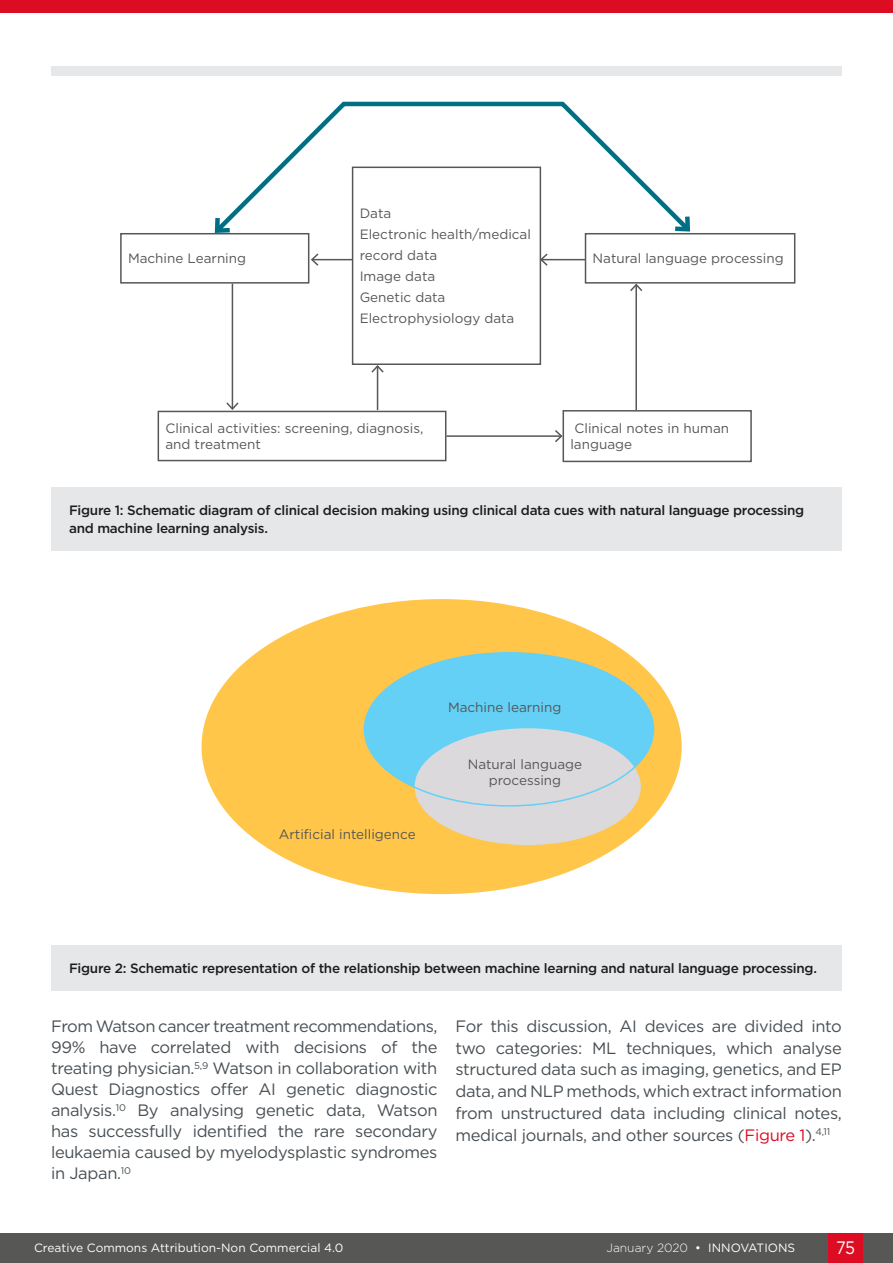
<style>
.page{position:relative;width:893px;height:1263px;background:#fff}
.page>*{position:absolute;margin:0;border:0;box-sizing:border-box;transform-origin:0 0}
.t1{font:18px "Gotham";color:#fff;scale:.9 1}
.Body_Text{font:16.5px/21px "Gotham";letter-spacing:-.02em;color:#484f54;text-align:justify}
.t2{font:13.5px/16.2px "Gotham";color:#575756}
.t3{font:500 13.5px/18px "Gotham";letter-spacing:-.02em;color:#1d1d1d}
.t4{font:12px "Gotham";color:#fff}
.s1{color:#dc0c23}
.s2{font-weight:300}
</style>
<div class="page">
<div style="left:0;top:1233px;width:893px;height:30px;background:#575756"></div>
<div style="left:829px;top:1233px;width:34px;height:30px;background:#dc0c23"></div>
<div style="left:0;top:0;width:893px;height:13px;background:#dc0c23"></div>
<div style="left:51px;top:488px;width:791px;height:63px;background:#e6e7e9"></div>
<hr style="left:312px;top:259px;width:44px;height:1px;background:#575756">
<svg style="left:311px;top:253px;width:9px;height:13px"></svg>
<div style="left:562px;top:410px;width:190px;height:52px;border:2px solid #575756"></div>
<div style="left:585px;top:233px;width:210px;height:51px;border:2px solid #575756"></div>
<div style="left:353px;top:167px;width:187px;height:197px;background:#fff"></div>
<div style="left:352px;top:167px;width:189px;height:198px;border:2px solid #575756"></div>
<div style="left:158px;top:411px;width:288px;height:50px;border:2px solid #575756"></div>
<div style="left:120px;top:233px;width:189px;height:51px;border:2px solid #575756"></div>
<hr style="left:541px;top:259px;width:44px;height:1px;background:#575756">
<svg style="left:539px;top:252px;width:10px;height:15px"></svg>
<hr style="left:232px;top:284px;width:1px;height:125px;background:#575756">
<svg style="left:225px;top:401px;width:15px;height:10px"></svg>
<hr style="left:377px;top:366px;width:1px;height:44px;background:#575756">
<svg style="left:370px;top:364px;width:15px;height:10px"></svg>
<hr style="left:446px;top:435px;width:115px;height:2px;background:#575756">
<svg style="left:553px;top:428px;width:11px;height:16px"></svg>
<hr style="left:635px;top:285px;width:2px;height:125px;background:#575756">
<svg style="left:628px;top:282px;width:16px;height:11px"></svg>
<svg style="left:211px;top:101px;width:483px;height:136px"></svg>
<svg style="left:212px;top:213px;width:22px;height:22px"></svg>
<svg style="left:670px;top:212px;width:22px;height:22px"></svg>
<div style="left:51px;top:67px;width:791px;height:9px;background:#e6e7e9"></div>
<div style="left:51px;top:945px;width:791px;height:45px;background:#e6e7e9"></div>
<div style="left:202px;top:599px;width:480px;height:295px;background:#ffc649;border-radius:50%"></div>
<div style="left:364px;top:653px;width:289px;height:153px;background:#64d0f6;border-radius:50%"></div>
<div style="left:415px;top:728px;width:226px;height:117px;background:#dbd9dc;border-radius:50%"></div>
<p class="t2" style="left:128px;top:250px;width:120px">Machine Learning</p>
<p class="t2" style="left:360px;top:205px;width:33px">Data</p>
<p class="t2" style="left:360px;top:223px;width:173px;line-height:21px">Electronic health/medical record data</p>
<p class="t2" style="left:360px;top:268px;width:77px">Image data</p>
<p class="t2" style="left:360px;top:289px;width:87px">Genetic data</p>
<p class="t2" style="left:360px;top:310px;width:156px">Electrophysiology data</p>
<p class="t2" style="left:165px;top:419px;width:260px">Clinical activities: screening, diagnosis, and treatment</p>
<p class="t2" style="left:593px;top:250px;width:193px">Natural language processing</p>
<p class="t2" style="left:570px;top:420px;width:160px;text-indent:4px">Clinical notes in human language</p>
<p class="t3" style="left:69px;top:501px;width:737px">Figure 1: Schematic diagram of clinical decision making using clinical data cues with natural language processing and machine learning analysis.</p>
<p class="t2" style="left:448px;top:699px;width:115px">Machine learning</p>
<p class="t2" style="left:279px;top:825px;width:138px">Artificial intelligence</p>
<p class="t2" style="left:468px;top:755px;width:116px;text-align:center">Natural language processing</p>
<p class="t3" style="left:69px;top:959px;width:749px">Figure 2: Schematic representation of the relationship between machine learning and natural language processing.</p>
<p class="Body_Text" style="left:51px;top:1015px;width:388px">From Watson cancer treatment recommendations, 99% have correlated with decisions of the treating physician.<sup>5,9</sup> Watson in collaboration with Quest Diagnostics offer AI genetic diagnostic analysis.<sup>10</sup> By analysing genetic data, Watson has successfully identified the rare secondary leukaemia caused by myelodysplastic syndromes in Japan.<sup>10</sup></p>
<p class="Body_Text" style="left:455px;top:1015px;width:388px;line-height:21.8px">For this discussion, AI devices are divided into two categories: ML techniques, which analyse structured data such as imaging, genetics, and EP data, and NLP methods, which extract information from unstructured data including clinical notes, medical journals, and other sources (<span class="s1">Figure 1</span>).<sup>4,11</sup></p>
<p class="t4" style="left:34px;top:1240px;width:311px">Creative Commons Attribution-Non Commercial 4.0</p>
<p class="t4" style="left:606px;top:1240px;width:190px"><span class="s2">January 2020</span> • INNOVATIONS</p>
<p class="t1" style="left:836px;top:1236px;width:22px">75</p>
</div>
